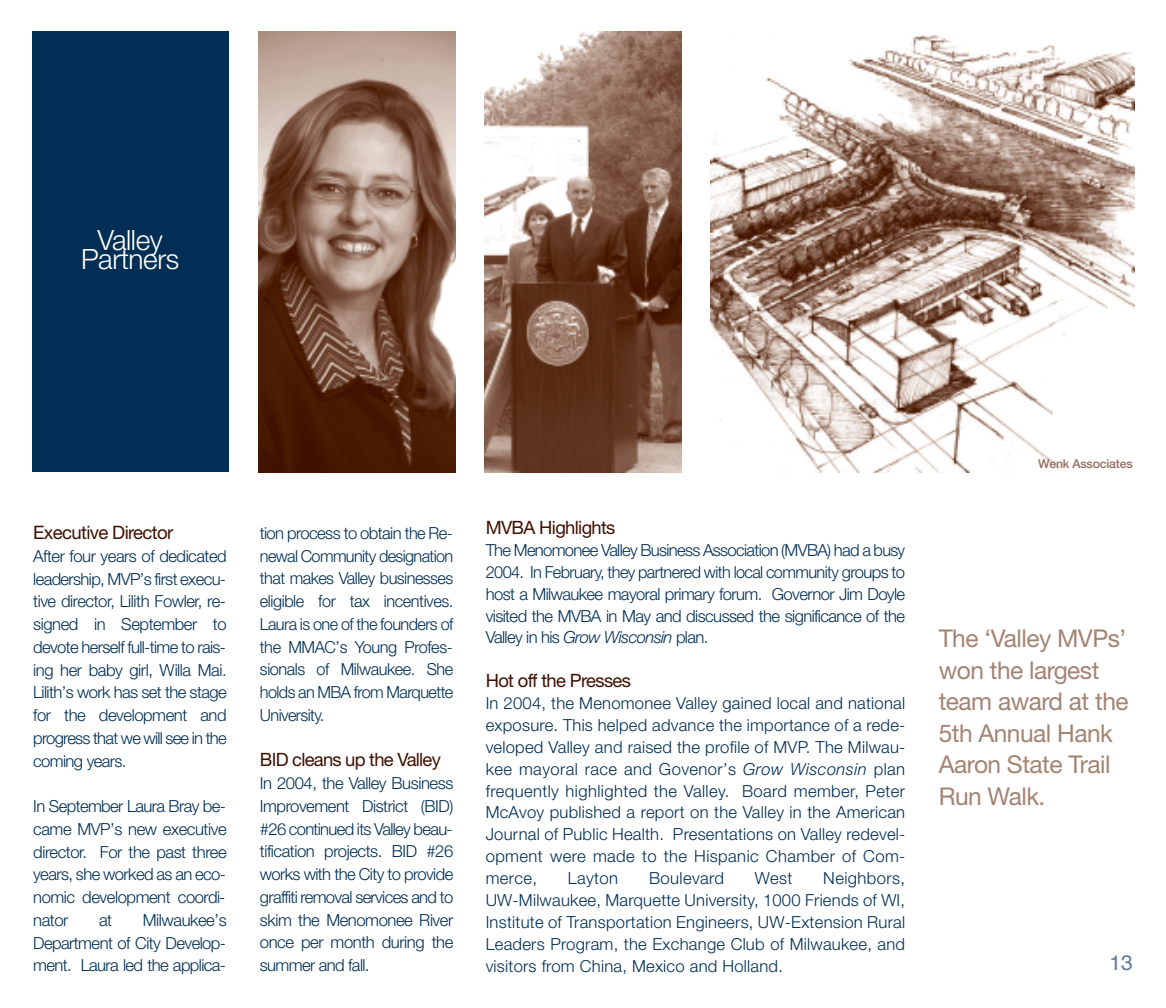
<style>
.page{position:relative;width:1166px;height:1008px;background:#fff}
.page>*{position:absolute;margin:0;border:0;box-sizing:border-box;transform-origin:0 0}
.t1{font:300 28px "Helvetica Neue";letter-spacing:-.015em;color:#fff}
.t2{font:24.5px/31.5px "Helvetica Neue";letter-spacing:-.02em;color:#a38473}
.t3{font:21px "Helvetica";color:#617a99}
.t4{font:18.55px "Helvetica Neue";letter-spacing:-.035em;color:#401000}
.t5{font:18.38px "Helvetica Neue";letter-spacing:-.035em;color:#401000}
.t6{font:300 16.62px/22.8px "Helvetica Neue";letter-spacing:-.025em;color:#002e54;text-align:justify}
.t7{font:300 16.62px "Helvetica Neue";letter-spacing:.025em;color:#002e54}
.t8{font:500 12.25px "Helvetica Neue";letter-spacing:-.015em;color:#916e5c}
.s1{font-style:italic}
</style>
<div class="page">
<img style="left:258px;top:32px;width:197px;height:440px">
<img style="left:484px;top:32px;width:197px;height:440px">
<img style="left:710px;top:32px;width:424px;height:440px">
<div style="left:32px;top:32px;width:197px;height:440px;background:#002e54"></div>
<h1 class="t1" style="left:97px;top:230px;width:67px">Valley</h1>
<h1 class="t1" style="left:81px;top:249px;width:100px">Partners</h1>
<p class="t4" style="left:33px;top:526px;width:142px">Executive Director</p>
<p class="t6" style="left:33px;top:546px;width:195px">After four years of dedicated leadership, MVP’s first execu&shy;tive director, Lilith Fowler, re&shy;signed in September to devote herself full-time to rais&shy;ing her baby girl, Willa Mai.<br>Lilith’s work has set the stage for the development and progress that we will see in the coming years.</p>
<p class="t6" style="left:33px;top:797px;width:195px">In September Laura Bray be&shy;came MVP’s new executive director. For the past three years, she worked as an eco&shy;nomic development coordi&shy;nator</p>
<p class="t6" style="left:33px;top:910px;width:195px;text-indent:110px">Milwaukee’s Department of City Develop&shy;ment. Laura led the applica-</p>
<p class="t6" style="left:99px;top:910px;width:15px">at</p>
<p class="t6" style="left:260px;top:523px;width:195px">tion process to obtain the Re&shy;newal Community designation that makes Valley businesses eligible for tax incentives.<br>Laura is one of the founders of the MMAC’s Young Profes&shy;sionals of Milwaukee. She holds an MBA from Marquette University.</p>
<p class="t5" style="left:260px;top:753px;width:182px">BID cleans up the Valley</p>
<p class="t6" style="left:260px;top:773px;width:195px">In 2004, the Valley Business Improvement District (BID) #26 continued its Valley beau&shy;tification projects. BID #26 works with the City to provide graffiti removal services and to skim the Menomonee River once per month during the summer and fall.</p>
<p class="t5" style="left:486px;top:521px;width:131px">MVBA Highlights</p>
<p class="t6" style="left:486px;top:541px;width:421px;line-height:21.9px">The Menomonee Valley Business Association (MVBA) had a busy 2004. In February, they partnered with local community groups to host a Milwaukee mayoral primary forum. Governor Jim Doyle visited the MVBA in May and discussed the significance of the Valley in his <span class="s1">Grow Wisconsin</span> plan.</p>
<p class="t5" style="left:486px;top:674px;width:147px">Hot off the Presses</p>
<p class="t6" style="left:486px;top:694px;width:421px;line-height:21.9px">In 2004, the Menomonee Valley gained local and national exposure. This helped advance the importance of a rede&shy;veloped Valley and raised the profile of MVP. The Milwau&shy;kee mayoral race and Govenor’s <span class="s1">Grow Wisconsin</span> plan frequently highlighted the Valley. Board member, Peter McAvoy published a report on the Valley in the American Journal of Public Health. Presentations on Valley redevel&shy;opment were made to the Hispanic Chamber of Com&shy;merce,</p>
<p class="t6" style="left:486px;top:869px;width:421px;line-height:21.9px;text-indent:337px">Neighbors, UW-Milwaukee, Marquette University, 1000 Friends of WI, Institute of Transportation Engineers, UW-Extension Rural Leaders Program, the Exchange Club of Milwaukee, and visitors from China, Mexico and Holland.</p>
<p class="t6" style="left:568px;top:868px;width:52px">Layton</p>
<p class="t7" style="left:649px;top:872px;width:77px">Boulevard</p>
<p class="t6" style="left:755px;top:868px;width:39px">West</p>
<p class="t8" style="left:1038px;top:460px;width:96px">Wenk Associates</p>
<h2 class="t2" style="left:938px;top:625px;width:191px">The ‘Valley MVPs’ won the largest team award at the<br>5th Annual Hank<br>Aaron State Trail<br>Run Walk.</h2>
<p class="t3" style="left:1109px;top:954px;width:25px">13</p>
</div>
